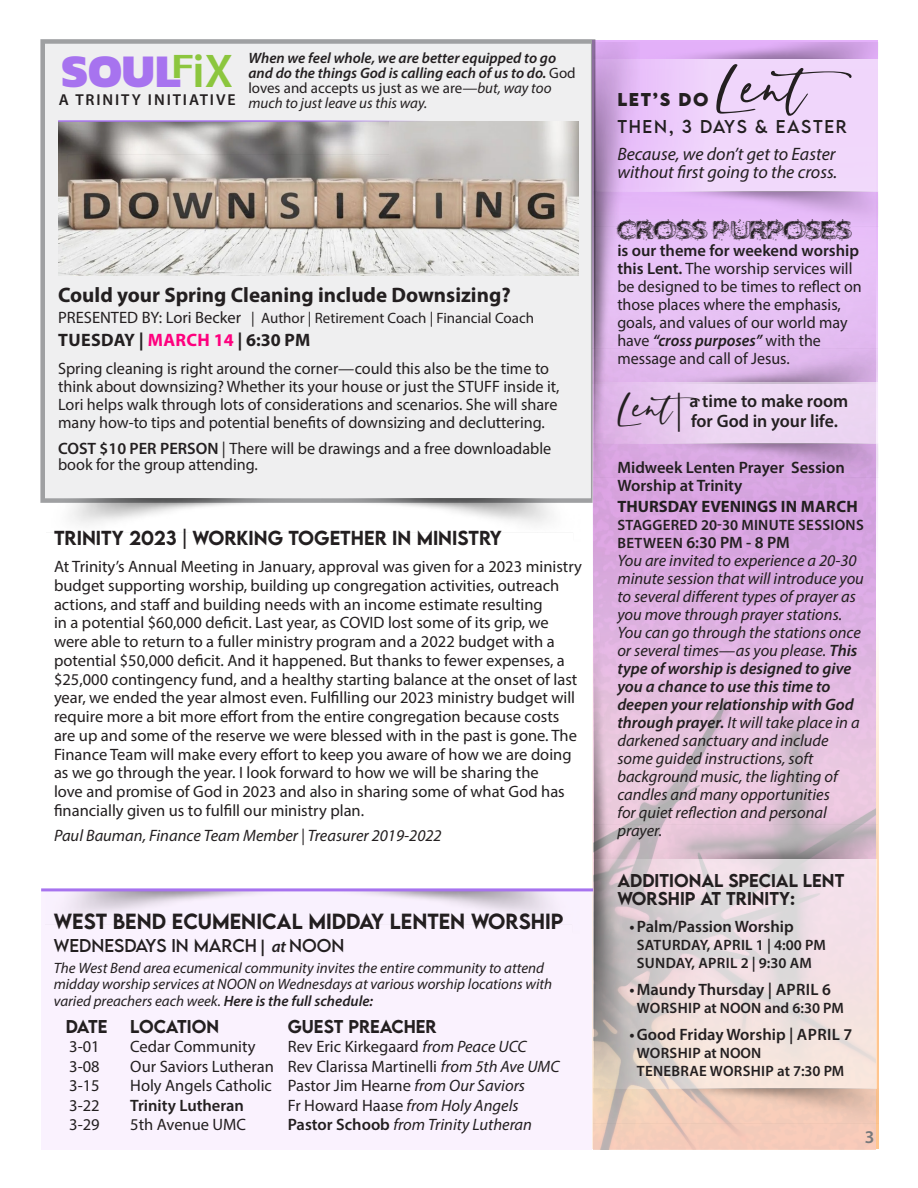
<style>
.page{position:relative;width:918px;height:1188px;background:#fff}
.page>*{position:absolute;margin:0;border:0;box-sizing:border-box;transform-origin:0 0}
.t1{font:69px "Sinthya";color:#231f20}
.t2{font:800 47.55px "Kanit";color:#a773ef}
.t3{font:39px "Art Bang";color:#231f20;scale:.9 1}
.t4{font:31.5px "Sinthya";color:#231f20;scale:1.33 1}
.t5{font:700 21px "Myriad Pro";color:#231f20}
.t6{font:500 19.5px "LEMONMILK";color:#231f20}
.t7{font:italic 18px "Myriad Pro";color:#231f20}
.t8{font:500 18px "LEMONMILK";color:#231f20}
.t9{font:600 18px "Myriad Pro";color:#231f20}
.t10{font:700 18px "Myriad Pro";letter-spacing:.015em;color:#231f20}
.t11{font:600 18px "Myriad Pro";color:#76787b}
.t12{font:16.5px/18.8px "Myriad Pro";color:#231f20}
.t13{font:italic 16.5px/18px "Myriad Pro";color:#231f20}
.t14{font:600 16.5px/18px "Myriad Pro";color:#231f20}
.t15{font:500 16.5px/18px "LEMONMILK";color:#231f20}
.t16{font:italic 600 16.5px "Myriad Pro";color:#231f20}
.t17{font:16.5px "LEMONMILK";color:#231f20}
.t18{font:700 16.5px "Myriad Pro";color:#231f20}
.t19{font:16.5px "LEMONMILK";letter-spacing:.1em;color:#231f20}
.t20{font:700 16.5px "LEMONMILK";color:#231f20}
.t21{font:600 15.9px "Myriad Pro";letter-spacing:.12em;color:#231f20}
.t22{font:italic 15px/16.5px "Myriad Pro";color:#231f20}
.t23{font:italic 600 15px/15px "Myriad Pro";color:#231f20}
.t24{font:600 15px/18px "Myriad Pro";letter-spacing:.02em;color:#231f20}
.t25{font:15px "Myriad Pro";color:#231f20}
.t26{font:600 15px "Myriad Pro";color:#231f20}
.s1{font-family:"Myriad Pro";font-weight:600;color:#8cc63e}
.s2{font-weight:400;font-style:normal}
.s3{font-weight:400}
.s4{font-size:16.5px}
.s5{color:#ff007e}
.s6{font-weight:600}
.s7{font-family:"Myriad Pro";font-weight:700}
.s8{font-family:"Myriad Pro";font-weight:600;font-style:italic}
.s9{font-style:italic}
.s10{font-style:normal}
.s11{font-weight:600;font-style:normal}
.s12{font-size:45.6px}
.s13{font-size:51.75px}
.s14{font-size:42px}
.s15{font-family:"Myriad Pro";font-weight:600;font-size:39px}
.s16{font-size:15px}
</style>
<div class="page">
<div style="left:41px;top:890px;width:553px;height:259px;background:#faf2fe"></div>
<div style="left:40px;top:39px;width:555px;height:464px;background:#efeff0"></div>
<div style="left:40px;top:39px;width:555px;height:464px;border:4px solid #76787b"></div>
<svg style="left:592px;top:41px;width:284px;height:1108px;background:#e0b8e2"></svg>
<img style="left:594px;top:58px;width:60px;height:1091px">
<svg style="left:597px;top:59px;width:281px;height:133px;background:#eaccf6"></svg>
<img style="left:592px;top:339px;width:285px;height:44px">
<svg style="left:595px;top:382px;width:283px;height:61px;background:#e8ceef"></svg>
<svg style="left:595px;top:859px;width:282px;height:229px;background:#e2d5d6"></svg>
<img style="left:594px;top:192px;width:284px;height:44px">
<img style="left:594px;top:42px;width:284px;height:16px">
<img style="left:594px;top:443px;width:284px;height:45px">
<img style="left:594px;top:1088px;width:285px;height:45px">
<img style="left:593px;top:814px;width:285px;height:45px">
<img style="left:58px;top:121px;width:520px;height:155px">
<img style="left:61px;top:122px;width:328px;height:42px">
<hr style="left:58px;top:120px;width:438px;height:2px;background:#a773ef">
<img style="left:46px;top:498px;width:534px;height:27px">
<hr style="left:41px;top:888px;width:552px;height:3px;background:#a773ef">
<p class="t2" style="left:62px;top:33px;width:173px">SOUL<sup>F</sup><span class="s1">iX</span></p>
<p class="t21" style="left:59px;top:90px;width:178px">A TRINITY INITIATIVE</p>
<p class="t23" style="left:248px;top:50px;width:329px">When we feel whole, we are better equipped to go and do the things God is calling each of us to do. <span class="s2">God loves and accepts us just as we are</span><span class="s3">—but, way too much to just leave us this way.</span></p>
<p class="t5" style="left:58px;top:282px;width:454px">Could your Spring Cleaning include Downsizing?</p>
<p class="t25" style="left:58px;top:309px;width:477px"><span class="s4">PRESENTED BY: Lori Becker</span> | Author | Retirement Coach | Financial Coach</p>
<p class="t10" style="left:58px;top:328px;width:254px">TUESDAY | <span class="s5">MARCH 14</span> | 6:30 PM</p>
<p class="t12" style="left:58px;top:360px;width:503px;line-height:18px">Spring cleaning is right around the corner—could this also be the time to think about downsizing? Whether its your house or just the STUFF inside it, Lori helps walk through lots of considerations and scenarios. She will share many how-to tips and potential benefits of downsizing and decluttering.</p>
<p class="t12" style="left:58px;top:440px;width:495px;line-height:16.5px"><span class="s6">COST $10 PER PERSON</span> | There will be drawings and a free downloadable book for the group attending.</p>
<p class="t8" style="left:54px;top:526px;width:155px">TRINITY 2023 | WOR</p>
<p class="t8" style="left:237px;top:526px;width:106px">KING TOGETHER</p>
<p class="t8" style="left:392px;top:526px;width:89px">IN MINISTRY</p>
<p class="t12" style="left:54px;top:557px;width:529px">At Trinity’s Annual Meeting in January, approval was given for a 2023 ministry budget supporting worship, building up congregation activities, outreach actions, and staff and building needs with an income estimate resulting<br>in a potential $60,000 deficit. Last year, as COVID lost some of its grip, we were able to return to a fuller ministry program and a 2022 budget with a potential $50,000 deficit. And it happened. But thanks to fewer expenses, a $25,000 contingency fund, and a healthy starting balance at the onset of last year, we ended the year almost even. Fulfilling our 2023 ministry budget will require more a bit more effort from the entire congregation because costs are up and some of the reserve we were blessed with in the past is gone. The Finance Team will make every effort to keep you aware of how we are doing as we go through the year. I look forward to how we will be sharing the<br>love and promise of God in 2023 and also in sharing some of what God has financially given us to fulfill our ministry plan.</p>
<p class="t13" style="left:54px;top:827px;width:389px">Paul Bauman, Finance Team Member | Treasurer 2019-2022</p>
<p class="t6" style="left:54px;top:909px;width:511px">WEST BEND ECUMENICAL MIDDAY LENTEN WORSHIP</p>
<p class="t17" style="left:54px;top:934px;width:292px">WEDNESDAYS IN MARCH <span class="s7">|</span> <span class="s8">at</span> NOON</p>
<p class="t22" style="left:54px;top:959px;width:500px">The West Bend area ecumenical community invites the entire community to attend midday worship services at NOON on Wednesdays at various worship locations with varied preachers each week. <span class="s6">Here is the full schedule:</span></p>
<p class="t15" style="left:54px;top:1017px;width:12px">DATE</p>
<p class="t15" style="left:130px;top:1017px;width:22px">LOCAT</p>
<p class="t15" style="left:187px;top:1017px;width:19px">ION</p>
<p class="t15" style="left:288px;top:1017px;width:73px">GUEST PREACHER</p>
<p class="t12" style="left:69px;top:1037px;width:32px">3-01</p>
<p class="t12" style="left:130px;top:1037px;width:127px">Cedar Community</p>
<p class="t12" style="left:288px;top:1037px;width:240px">Rev Eric Kirkegaard <span class="s9">from Peace UCC</span></p>
<p class="t12" style="left:69px;top:1057px;width:32px">3-08</p>
<p class="t12" style="left:130px;top:1057px;width:431px">Our Saviors Lutheran Rev Clarissa Martinelli <span class="s9">from 5th Ave UMC</span></p>
<p class="t12" style="left:69px;top:1076px;width:32px">3-15</p>
<p class="t12" style="left:130px;top:1076px;width:396px">Holy Angels Catholic Pastor Jim Hearne <span class="s9">from Our Saviors</span></p>
<p class="t12" style="left:69px;top:1096px;width:32px">3-22</p>
<p class="t14" style="left:130px;top:1096px;width:115px">Trinity Lutheran</p>
<p class="t13" style="left:288px;top:1096px;width:232px"><span class="s10">Fr Howard Haase</span> from Holy Angels</p>
<p class="t12" style="left:69px;top:1115px;width:32px">3-29</p>
<p class="t12" style="left:130px;top:1115px;width:117px">5th Avenue UMC</p>
<p class="t13" style="left:288px;top:1115px;width:246px"><span class="s11">Pastor Schoob</span> from Trinity Lutheran</p>
<p class="t1" style="left:716px;top:46px;width:154px"><span class="s12">L</span>en<span class="s13">t</span></p>
<p class="t19" style="left:617px;top:115px;width:231px">THEN, 3 DAYS &amp; EASTER</p>
<p class="t7" style="left:617px;top:142px;width:220px">Because, we don’t get to Easter</p>
<p class="t7" style="left:617px;top:160px;width:222px">without first going to the cross.</p>
<p class="t3" style="left:617px;top:204px;width:262px">CROSS PURPOSES</p>
<p class="t14" style="left:617px;top:241px;width:243px">is our theme for weekend worship</p>
<p class="t12" style="left:617px;top:258px;width:237px"><span class="s6">this Lent.</span> The worship services will</p>
<p class="t12" style="left:617px;top:276px;width:246px">be designed to be times to reflect on</p>
<p class="t12" style="left:617px;top:294px;width:225px">those places where the emphasis,</p>
<p class="t12" style="left:617px;top:312px;width:232px">goals, and values of our world may</p>
<p class="t16" style="left:617px;top:329px;width:205px"><span class="s2">have</span> “cross purposes” <span class="s2">with the</span></p>
<p class="t12" style="left:617px;top:348px;width:174px">message and call of Jesus.</p>
<p class="t4" style="left:617px;top:391px;width:71px">L<span class="s14">en</span>t<span class="s15">|</span></p>
<p class="t20" style="left:617px;top:88px;width:93px">LET’S DO</p>
<p class="t9" style="left:690px;top:390px;width:160px">a time to make room</p>
<p class="t9" style="left:691px;top:409px;width:148px">for God in your life.</p>
<p class="t14" style="left:617px;top:458px;width:229px">Midweek Lenten Prayer Session<br>Worship at Trinity</p>
<p class="t18" style="left:617px;top:496px;width:242px">THURSDAY EVENINGS IN MARCH</p>
<p class="t24" style="left:618px;top:516px;width:248px">STAGGERED 20-30 MINUTE SESSIONS</p>
<p class="t14" style="left:618px;top:533px;width:174px"><span class="s16">BETWEEN</span> 6:30 PM - 8 PM</p>
<p class="t13" style="left:617px;top:551px;width:248px">You are invited to experience a 20-30 minute session that will introduce you to several different types of prayer as you move through prayer stations.<br>You can go through the stations once or several times—as you please. <span class="s6">This type of worship is designed to give you a chance to use this time to deepen your relationship with God through prayer.</span> It will take place in a darkened sanctuary and include</p>
<p class="t13" style="left:617px;top:749px;width:197px">some guided instructions, soft</p>
<p class="t13" style="left:617px;top:767px;width:222px">background music, the lighting of</p>
<p class="t13" style="left:617px;top:785px;width:214px">candles and many opportunities</p>
<p class="t13" style="left:617px;top:803px;width:211px">for quiet reflection and personal</p>
<p class="t13" style="left:617px;top:821px;width:47px">prayer.</p>
<p class="t15" style="left:617px;top:872px;width:229px">ADDITIONAL SPECIAL LENT<br>WORSHIP AT TRINITY:</p>
<p class="t14" style="left:629px;top:917px;width:166px">• Palm/Passion Worship</p>
<p class="t24" style="left:637px;top:936px;width:191px">SATURDAY, APRIL 1 | 4:00 PM<br>SUNDAY, APRIL 2 | 9:30 AM</p>
<p class="t14" style="left:629px;top:980px;width:203px">• Maundy Thursday | APRIL 6</p>
<p class="t26" style="left:637px;top:998px;width:208px">WORSHIP at NOON and 6:30 PM</p>
<p class="t14" style="left:629px;top:1025px;width:224px">•Good Friday Worship | APRIL 7</p>
<p class="t24" style="left:637px;top:1044px;width:126px">WORSHIP at NOON</p>
<p class="t24" style="left:637px;top:1062px;width:209px">TENEBRAE WORSHIP at 7:30 PM</p>
<p class="t11" style="left:865px;top:1126px;width:11px">3</p>
</div>
